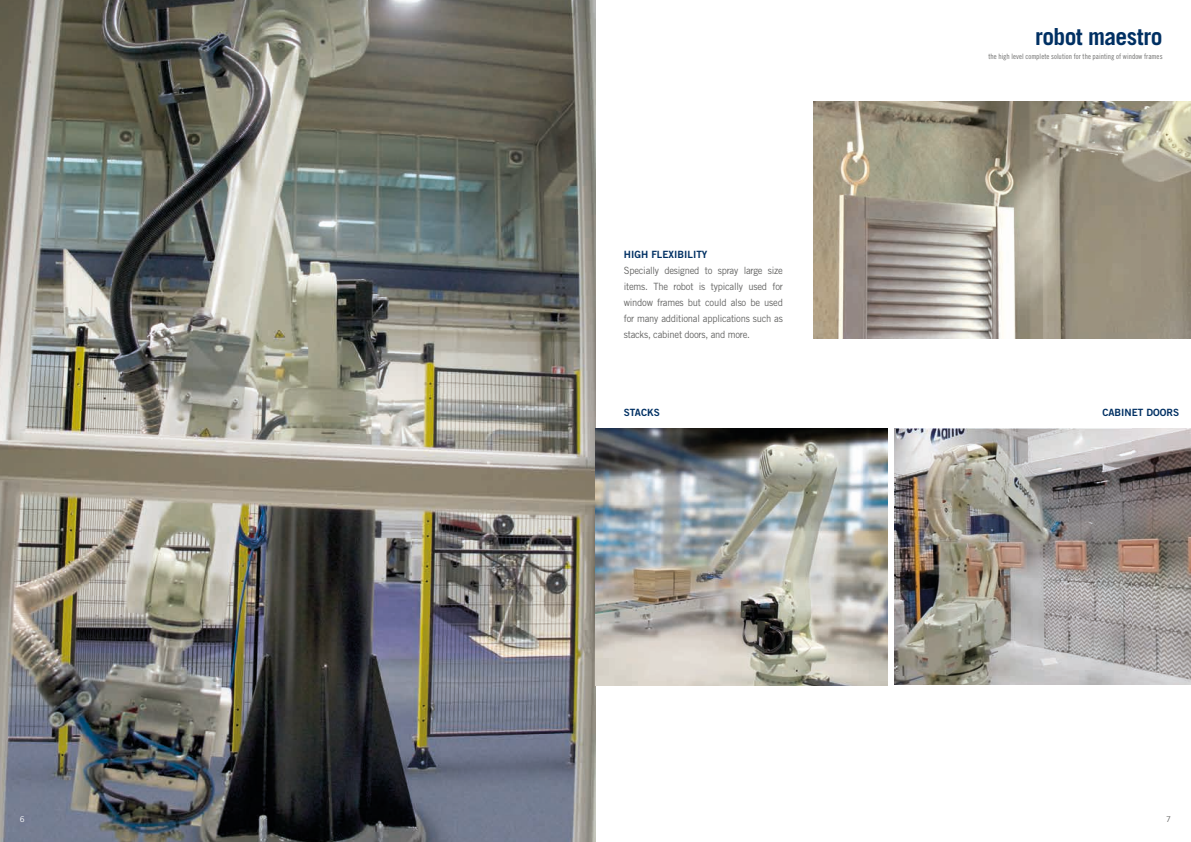
<style>
.page{position:relative;width:1191px;height:842px;background:#fff}
.page>*{position:absolute;margin:0;border:0;box-sizing:border-box;transform-origin:0 0}
.t1{font:700 23.5px "Trade Gothic LT Std";letter-spacing:-.015em;color:#003063}
.t2{font:10px/16px "Trade Gothic LT Std";letter-spacing:-.025em;color:#646463;text-align:justify;scale:.94 1}
.t3{font:10px "Trade Gothic LT Std Bd 2";color:#003063}
.t4{font:8px "Trade Gothic LT Std";color:#fff}
.t5{font:8px "Trade Gothic LT Std";color:#646463}
.t6{font:7.5px "Trade Gothic LT Std Cn 18";letter-spacing:.005em;color:#70706f}
</style>
<div class="page">
<img style="left:0;top:0;width:595px;height:842px">
<img style="left:813px;top:102px;width:378px;height:236px">
<img style="left:595px;top:429px;width:292px;height:256px">
<img style="left:894px;top:429px;width:297px;height:256px">
<p class="t4" style="left:20px;top:814px;width:6px">6</p>
<p class="t3" style="left:624px;top:249px;width:85px">HIGH FLEXIBILITY</p>
<p class="t2" style="left:624px;top:263px;width:171px">Specially designed to spray large size items. The robot is typically used for window frames but could also be used for many additional applications such as stacks, cabinet doors, and more.</p>
<p class="t3" style="left:624px;top:406px;width:38px">STACKS</p>
<h1 class="t1" style="left:1035px;top:23px;width:129px">robot maestro</h1>
<p class="t6" style="left:988px;top:52px;width:176px">the high level complete solution for the painting of window frames</p>
<p class="t3" style="left:1102px;top:406px;width:78px">CABINET DOORS</p>
<p class="t5" style="left:1166px;top:814px;width:6px">7</p>
</div>
